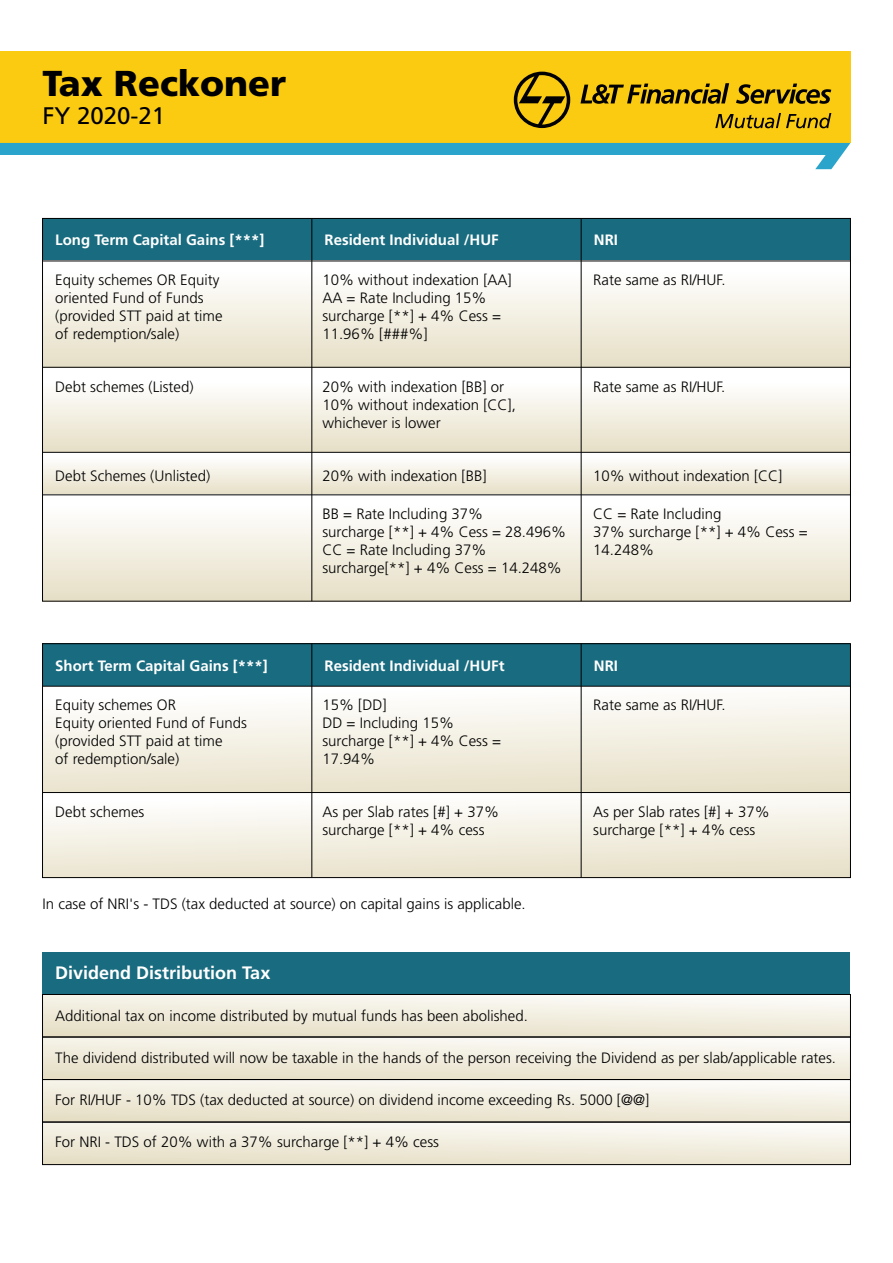
<style>
.page{position:relative;width:893px;height:1263px;background:#fff}
.page>*{position:absolute;margin:0;border:0;box-sizing:border-box;transform-origin:0 0}
.t1{font:900 36px "Frutiger LT Pro";color:#000}
.t2{font:24px "Frutiger LT Pro";color:#000}
.t3{font:700 18px "Frutiger LT Pro";color:#fff}
.t4{font:300 15px/18px "Frutiger LT Pro";color:#000}
.t5{font:700 15px "Frutiger LT Pro";color:#fff}
</style>
<div class="page">
<div style="left:43px;top:686px;width:807px;height:106px;background:linear-gradient(to bottom,#fff,#e8e1cb)"></div>
<div style="left:43px;top:792px;width:807px;height:85px;background:linear-gradient(to bottom,#fffffe,#e9e2cb)"></div>
<div style="left:43px;top:994px;width:807px;height:43px;background:linear-gradient(to bottom,#faf9f4,#e8e1ca)"></div>
<div style="left:43px;top:1037px;width:807px;height:42px;background:linear-gradient(to bottom,#faf9f3,#e9e2cc)"></div>
<div style="left:43px;top:1079px;width:807px;height:43px;background:linear-gradient(to bottom,#fbf9f4,#e8e1ca)"></div>
<div style="left:43px;top:1122px;width:807px;height:42px;background:linear-gradient(to bottom,#faf9f3,#e9e2cc)"></div>
<div style="left:43px;top:218px;width:807px;height:43px;background:#196b7f"></div>
<div style="left:43px;top:261px;width:807px;height:106px;background:linear-gradient(to bottom,#fff,#e6dfc6)"></div>
<div style="left:43px;top:374px;width:807px;height:78px;background:linear-gradient(to bottom,#fff,#e6dfc7)"></div>
<div style="left:43px;top:452px;width:807px;height:43px;background:linear-gradient(to bottom,#fff,#e6dfc6)"></div>
<div style="left:43px;top:495px;width:807px;height:106px;background:linear-gradient(to bottom,#fff,#e6dfc6)"></div>
<div style="left:43px;top:644px;width:807px;height:42px;background:#196b7f"></div>
<div style="left:0;top:51px;width:850px;height:92px;background:#fbcb12"></div>
<svg style="left:0;top:143px;width:850px;height:26px"></svg>
<svg style="left:514px;top:72px;width:56px;height:56px"></svg>
<svg style="left:715px;top:113px;width:116px;height:15px"></svg>
<svg style="left:580px;top:83px;width:149px;height:21px"></svg>
<svg style="left:736px;top:84px;width:95px;height:20px"></svg>
<hr style="left:43px;top:261px;width:807px;height:1px;background:#000">
<hr style="left:43px;top:367px;width:807px;height:1px;background:#000">
<hr style="left:43px;top:452px;width:807px;height:1px;background:#000">
<hr style="left:43px;top:494px;width:807px;height:1px;background:#000">
<hr style="left:311px;top:218px;width:1px;height:383px;background:#000">
<hr style="left:581px;top:218px;width:1px;height:383px;background:#000">
<div style="left:42px;top:643px;width:809px;height:235px;border:1px solid #000"></div>
<div style="left:43px;top:952px;width:807px;height:42px;background:#196b7f"></div>
<div style="left:42px;top:994px;width:809px;height:43px;border:1px solid #000"></div>
<div style="left:42px;top:1037px;width:809px;height:43px;border:1px solid #000"></div>
<div style="left:42px;top:1079px;width:809px;height:43px;border:1px solid #000"></div>
<div style="left:42px;top:1122px;width:809px;height:43px;border:1px solid #000"></div>
<hr style="left:43px;top:686px;width:807px;height:1px;background:#000">
<hr style="left:43px;top:792px;width:807px;height:1px;background:#000">
<hr style="left:311px;top:644px;width:1px;height:233px;background:#000">
<hr style="left:581px;top:644px;width:1px;height:233px;background:#000">
<h1 class="t1" style="left:43px;top:61px;width:245px">Tax Reckoner</h1>
<h2 class="t2" style="left:43px;top:102px;width:124px">FY 2020-21</h2>
<p class="t5" style="left:55px;top:231px;width:211px">Long Term Capital Gains [***]</p>
<p class="t4" style="left:55px;top:271px;width:169px">Equity schemes OR Equity oriented Fund of Funds (provided STT paid at time of redemption/sale)</p>
<p class="t4" style="left:322px;top:271px;width:191px">10% without indexation [AA]<br>AA = Rate Including 15% surcharge [**] + 4% Cess =<br>11.96% [###%]</p>
<p class="t4" style="left:593px;top:271px;width:134px">Rate same as RI/HUF.</p>
<p class="t4" style="left:55px;top:378px;width:140px">Debt schemes (Listed)</p>
<p class="t4" style="left:322px;top:378px;width:195px">20% with indexation [BB] or<br>10% without indexation [CC], whichever is lower</p>
<p class="t4" style="left:593px;top:378px;width:134px">Rate same as RI/HUF.</p>
<p class="t5" style="left:325px;top:231px;width:176px">Resident Individual /HUF</p>
<p class="t5" style="left:594px;top:231px;width:26px">NRI</p>
<p class="t4" style="left:55px;top:467px;width:157px">Debt Schemes (Unlisted)</p>
<p class="t4" style="left:322px;top:467px;width:166px">20% with indexation [BB]</p>
<p class="t4" style="left:593px;top:467px;width:191px">10% without indexation [CC]</p>
<p class="t4" style="left:322px;top:505px;width:245px">BB = Rate Including 37%<br>surcharge [**] + 4% Cess = 28.496%<br>CC = Rate Including 37% surcharge[**] + 4% Cess = 14.248%</p>
<p class="t4" style="left:593px;top:505px;width:216px">CC = Rate Including<br>37% surcharge [**] + 4% Cess =<br>14.248%</p>
<p class="t5" style="left:55px;top:657px;width:214px">Short Term Capital Gains [***]</p>
<p class="t4" style="left:55px;top:696px;width:193px">Equity schemes OR<br>Equity oriented Fund of Funds (provided STT paid at time<br>of redemption/sale)</p>
<p class="t4" style="left:322px;top:696px;width:180px">15% [DD]<br>DD = Including 15% surcharge [**] + 4% Cess =<br>17.94%</p>
<p class="t4" style="left:593px;top:696px;width:134px">Rate same as RI/HUF.</p>
<p class="t4" style="left:55px;top:803px;width:91px">Debt schemes</p>
<p class="t4" style="left:322px;top:803px;width:178px">As per Slab rates [#] + 37% surcharge [**] + 4% cess</p>
<p class="t4" style="left:593px;top:803px;width:178px">As per Slab rates [#] + 37% surcharge [**] + 4% cess</p>
<p class="t5" style="left:325px;top:657px;width:182px">Resident Individual /HUFt</p>
<p class="t5" style="left:594px;top:657px;width:26px">NRI</p>
<p class="t4" style="left:43px;top:895px;width:485px">In case of NRI's - TDS (tax deducted at source) on capital gains is applicable.</p>
<p class="t3" style="left:55px;top:962px;width:217px">Dividend Distribution Tax</p>
<p class="t4" style="left:55px;top:1007px;width:474px">Additional tax on income distributed by mutual funds has been abolished.</p>
<p class="t4" style="left:55px;top:1049px;width:782px">The dividend distributed will now be taxable in the hands of the person receiving the Dividend as per slab/applicable rates.</p>
<p class="t4" style="left:55px;top:1091px;width:595px">For RI/HUF - 10% TDS (tax deducted at source) on dividend income exceeding Rs. 5000 [@@]</p>
<p class="t4" style="left:55px;top:1133px;width:385px">For NRI - TDS of 20% with a 37% surcharge [**] + 4% cess</p>
</div>
